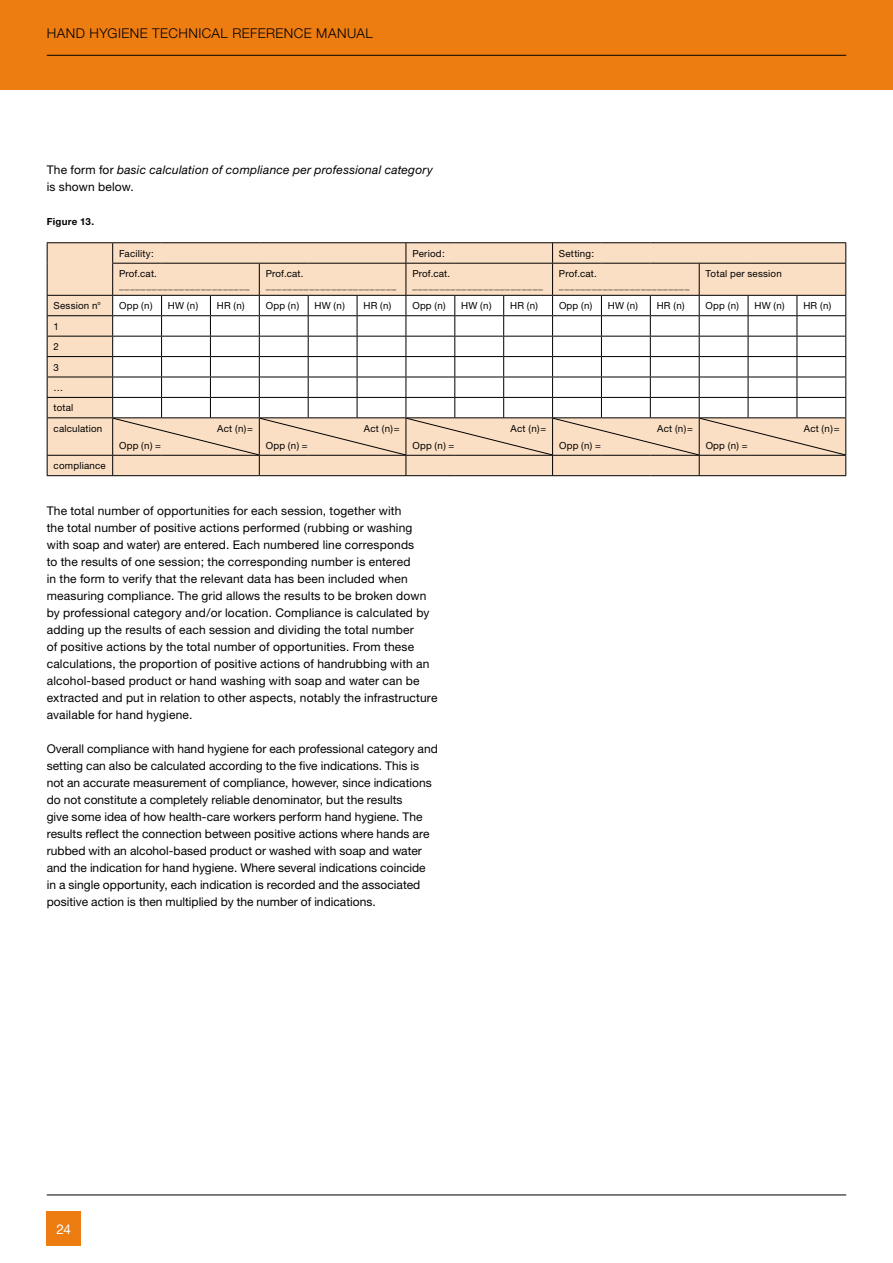
<style>
.page{position:relative;width:893px;height:1263px;background:#fff}
.page>*{position:absolute;margin:0;border:0;box-sizing:border-box;transform-origin:0 0}
.t1{font:300 13.5px "Helvetica Neue";letter-spacing:.035em;color:#000}
.t2{font:13.5px "Helvetica Neue";color:#fff}
.t3{font:12px/17px "Helvetica Neue";letter-spacing:.01em;color:#000}
.t4{font:italic 12px/17px "Helvetica Neue";letter-spacing:.02em;color:#000}
.t5{font:9.75px/20.4px "Helvetica Neue";letter-spacing:.02em;color:#000}
.t6{font:700 9.75px "Helvetica Neue";letter-spacing:.03em;color:#000}
.s1{font-style:normal}
</style>
<div class="page">
<div style="left:0;top:0;width:893px;height:89px;background:#ee7d11"></div>
<div style="left:47px;top:1212px;width:34px;height:34px;background:#ee7d11"></div>
<hr style="left:47px;top:1194px;width:799px;height:1px;background:#000">
<hr style="left:47px;top:55px;width:799px;height:1px;background:#000">
<div style="left:48px;top:243px;width:797px;height:232px;background:#fbdfc4"></div>
<hr style="left:47px;top:242px;width:66px;height:1px;background:#000">
<svg style="left:47px;top:243px;width:1px;height:20px"></svg>
<hr style="left:113px;top:242px;width:49px;height:1px;background:#000">
<svg style="left:112px;top:243px;width:1px;height:20px"></svg>
<hr style="left:162px;top:242px;width:97px;height:1px;background:#000">
<hr style="left:259px;top:242px;width:196px;height:1px;background:#000">
<svg style="left:406px;top:243px;width:1px;height:20px"></svg>
<hr style="left:455px;top:242px;width:146px;height:1px;background:#000">
<svg style="left:552px;top:243px;width:1px;height:20px"></svg>
<hr style="left:601px;top:242px;width:49px;height:1px;background:#000">
<hr style="left:650px;top:242px;width:196px;height:1px;background:#000">
<svg style="left:845px;top:243px;width:1px;height:20px"></svg>
<hr style="left:47px;top:263px;width:1px;height:32px;background:#000">
<hr style="left:112px;top:263px;width:50px;height:1px;background:#000">
<hr style="left:112px;top:264px;width:1px;height:31px;background:#000">
<hr style="left:162px;top:263px;width:97px;height:1px;background:#000">
<hr style="left:259px;top:263px;width:49px;height:1px;background:#000">
<hr style="left:259px;top:264px;width:1px;height:31px;background:#000">
<hr style="left:308px;top:263px;width:147px;height:1px;background:#000">
<hr style="left:406px;top:264px;width:1px;height:31px;background:#000">
<hr style="left:455px;top:263px;width:146px;height:1px;background:#000">
<hr style="left:552px;top:264px;width:1px;height:31px;background:#000">
<hr style="left:601px;top:263px;width:49px;height:1px;background:#000">
<hr style="left:650px;top:263px;width:98px;height:1px;background:#000">
<hr style="left:699px;top:264px;width:1px;height:31px;background:#000">
<hr style="left:748px;top:263px;width:98px;height:1px;background:#000">
<hr style="left:845px;top:264px;width:1px;height:31px;background:#000">
<hr style="left:47px;top:295px;width:66px;height:1px;background:#000">
<hr style="left:113px;top:295px;width:49px;height:1px;background:#000">
<hr style="left:162px;top:295px;width:48px;height:1px;background:#000">
<hr style="left:210px;top:295px;width:49px;height:1px;background:#000">
<hr style="left:259px;top:295px;width:49px;height:1px;background:#000">
<hr style="left:308px;top:295px;width:49px;height:1px;background:#000">
<hr style="left:357px;top:295px;width:49px;height:1px;background:#000">
<hr style="left:406px;top:295px;width:49px;height:1px;background:#000">
<hr style="left:455px;top:295px;width:49px;height:1px;background:#000">
<hr style="left:504px;top:295px;width:49px;height:1px;background:#000">
<hr style="left:553px;top:295px;width:48px;height:1px;background:#000">
<hr style="left:601px;top:295px;width:49px;height:1px;background:#000">
<hr style="left:650px;top:295px;width:49px;height:1px;background:#000">
<hr style="left:699px;top:295px;width:49px;height:1px;background:#000">
<hr style="left:748px;top:295px;width:49px;height:1px;background:#000">
<hr style="left:797px;top:295px;width:49px;height:1px;background:#000">
<hr style="left:47px;top:315px;width:66px;height:1px;background:#000">
<hr style="left:47px;top:336px;width:66px;height:1px;background:#000">
<hr style="left:47px;top:356px;width:66px;height:1px;background:#000">
<hr style="left:47px;top:377px;width:66px;height:1px;background:#000">
<hr style="left:47px;top:397px;width:66px;height:1px;background:#000">
<svg style="left:47px;top:296px;width:1px;height:121px"></svg>
<hr style="left:47px;top:417px;width:66px;height:1px;background:#000">
<hr style="left:47px;top:418px;width:1px;height:37px;background:#000">
<hr style="left:47px;top:455px;width:66px;height:1px;background:#000">
<svg style="left:47px;top:456px;width:1px;height:19px"></svg>
<hr style="left:47px;top:475px;width:212px;height:1px;background:#000">
<hr style="left:259px;top:475px;width:196px;height:1px;background:#000">
<hr style="left:455px;top:475px;width:195px;height:1px;background:#000">
<hr style="left:650px;top:475px;width:196px;height:1px;background:#000">
<svg style="left:112px;top:296px;width:734px;height:179px"></svg>
<p class="t1" style="left:47px;top:29px;width:327px">HAND HYGIENE TECHNICAL REFERENCE MANUAL</p>
<p class="t4" style="left:47px;top:163px;width:388px"><span class="s1">The form for</span> basic calculation of compliance per professional category <span class="s1">is shown below.</span></p>
<p class="t6" style="left:47px;top:218px;width:49px">Figure 13.</p>
<p class="t5" style="left:119px;top:244px;width:36px">Facility:</p>
<p class="t5" style="left:412px;top:244px;width:34px">Period:</p>
<p class="t5" style="left:559px;top:244px;width:37px">Setting:</p>
<p class="t5" style="left:119px;top:269px;width:132px;line-height:11.7px">Prof.cat. ________________________</p>
<p class="t5" style="left:266px;top:269px;width:132px;line-height:11.7px">Prof.cat. ________________________</p>
<p class="t5" style="left:412px;top:269px;width:132px;line-height:11.7px">Prof.cat. ________________________</p>
<p class="t5" style="left:559px;top:269px;width:132px;line-height:11.7px">Prof.cat. ________________________</p>
<p class="t5" style="left:706px;top:264px;width:78px">Total per session</p>
<p class="t5" style="left:54px;top:297px;width:49px">Session n°</p>
<p class="t5" style="left:119px;top:297px;width:35px">Opp (n)</p>
<p class="t5" style="left:168px;top:297px;width:32px">HW (n)</p>
<p class="t5" style="left:217px;top:297px;width:29px">HR (n)</p>
<p class="t5" style="left:266px;top:297px;width:35px">Opp (n)</p>
<p class="t5" style="left:315px;top:297px;width:32px">HW (n)</p>
<p class="t5" style="left:363px;top:297px;width:29px">HR (n)</p>
<p class="t5" style="left:412px;top:297px;width:35px">Opp (n)</p>
<p class="t5" style="left:461px;top:297px;width:32px">HW (n)</p>
<p class="t5" style="left:510px;top:297px;width:29px">HR (n)</p>
<p class="t5" style="left:559px;top:297px;width:35px">Opp (n)</p>
<p class="t5" style="left:608px;top:297px;width:32px">HW (n)</p>
<p class="t5" style="left:657px;top:297px;width:29px">HR (n)</p>
<p class="t5" style="left:706px;top:297px;width:35px">Opp (n)</p>
<p class="t5" style="left:754px;top:297px;width:32px">HW (n)</p>
<p class="t5" style="left:803px;top:297px;width:29px">HR (n)</p>
<p class="t5" style="left:54px;top:317px;width:50px">1<br>2<br>3<br>…<br>total calculation</p>
<p class="t5" style="left:217px;top:419px;width:37px">Act (n)=</p>
<p class="t5" style="left:364px;top:419px;width:37px">Act (n)=</p>
<p class="t5" style="left:511px;top:419px;width:37px">Act (n)=</p>
<p class="t5" style="left:657px;top:419px;width:37px">Act (n)=</p>
<p class="t5" style="left:804px;top:419px;width:37px">Act (n)=</p>
<p class="t5" style="left:119px;top:436px;width:44px">Opp (n) =</p>
<p class="t5" style="left:266px;top:436px;width:44px">Opp (n) =</p>
<p class="t5" style="left:412px;top:436px;width:44px">Opp (n) =</p>
<p class="t5" style="left:559px;top:436px;width:44px">Opp (n) =</p>
<p class="t5" style="left:706px;top:436px;width:44px">Opp (n) =</p>
<p class="t5" style="left:54px;top:457px;width:54px">compliance</p>
<p class="t3" style="left:47px;top:503px;width:392px">The total number of opportunities for each session, together with<br>the total number of positive actions performed (rubbing or washing with soap and water) are entered. Each numbered line corresponds<br>to the results of one session; the corresponding number is entered<br>in the form to verify that the relevant data has been included when measuring compliance. The grid allows the results to be broken down by professional category and/or location. Compliance is calculated by adding up the results of each session and dividing the total number<br>of positive actions by the total number of opportunities. From these calculations, the proportion of positive actions of handrubbing with an alcohol-based product or hand washing with soap and water can be extracted and put in relation to other aspects, notably the infrastructure available for hand hygiene.</p>
<p class="t3" style="left:47px;top:741px;width:393px">Overall compliance with hand hygiene for each professional category and setting can also be calculated according to the five indications. This is not an accurate measurement of compliance, however, since indications do not constitute a completely reliable denominator, but the results<br>give some idea of how health-care workers perform hand hygiene. The results reflect the connection between positive actions where hands are rubbed with an alcohol-based product or washed with soap and water and the indication for hand hygiene. Where several indications coincide in a single opportunity, each indication is recorded and the associated positive action is then multiplied by the number of indications.</p>
<p class="t2" style="left:56px;top:1224px;width:16px">24</p>
</div>
